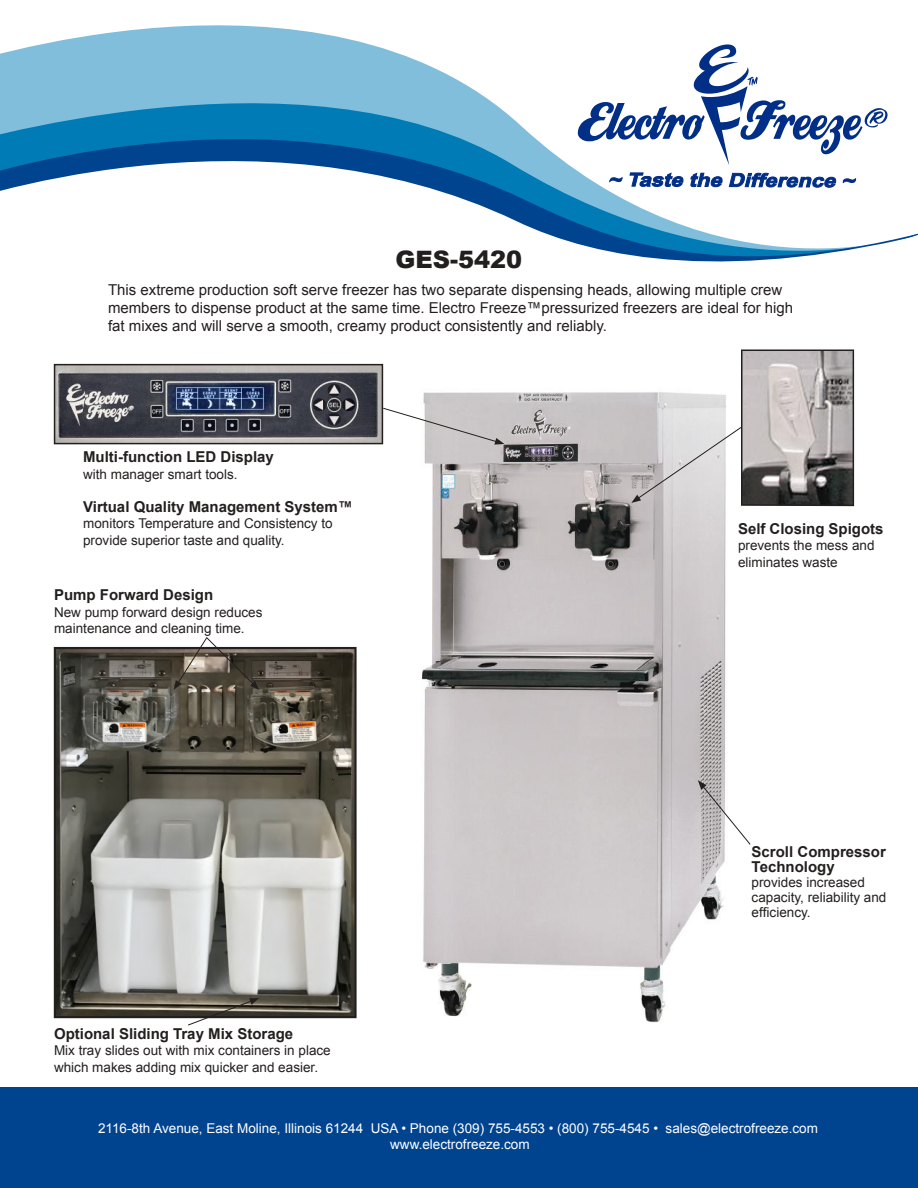
<style>
.page{position:relative;width:918px;height:1188px;background:#fff}
.page>*{position:absolute;margin:0;border:0;box-sizing:border-box;transform-origin:0 0}
.t1{font:900 24px "Arial";color:#241f1f}
.t2{font:15px/18px "Arial";color:#241f1f}
.t3{font:700 15px/15px "Arial";color:#241f1f}
.t4{font:13.5px/16.5px "Arial";color:#241f1f}
.t5{font:13.5px/16.2px "Arial";color:#fff;text-align:center}
</style>
<div class="page">
<svg style="left:76px;top:25px;width:267px;height:13px;fill:#80bedb"></svg>
<svg style="left:0;top:38px;width:446px;height:36px;background:#90c6df"></svg>
<div style="left:0;top:74px;width:483px;height:22px;background:#80bedb"></div>
<div style="left:0;top:1088px;width:918px;height:100px;background:#004490"></div>
<svg style="left:0;top:96px;width:918px;height:166px"></svg>
<img style="left:422px;top:392px;width:304px;height:631px">
<svg style="left:578px;top:44px;width:310px;height:121px"></svg>
<svg style="left:609px;top:177px;width:13px;height:5px"></svg>
<svg style="left:630px;top:173px;width:54px;height:14px"></svg>
<svg style="left:691px;top:173px;width:32px;height:14px"></svg>
<svg style="left:729px;top:173px;width:107px;height:14px"></svg>
<svg style="left:843px;top:179px;width:13px;height:4px"></svg>
<img style="left:57px;top:650px;width:297px;height:365px">
<div style="left:54px;top:647px;width:303px;height:371px;border:2px solid #241f1f"></div>
<svg style="left:174px;top:637px;width:85px;height:53px"></svg>
<img style="left:57px;top:367px;width:323px;height:74px">
<div style="left:54px;top:364px;width:329px;height:80px;border:2px solid #241f1f"></div>
<svg style="left:382px;top:407px;width:122px;height:38px"></svg>
<img style="left:744px;top:353px;width:107px;height:150px">
<div style="left:741px;top:350px;width:113px;height:156px;border:2px solid #241f1f"></div>
<svg style="left:631px;top:426px;width:111px;height:77px;background:#d4d2d3"></svg>
<svg style="left:698px;top:780px;width:53px;height:65px"></svg>
<svg style="left:187px;top:998px;width:72px;height:28px"></svg>
<h1 class="t1" style="left:396px;top:242px;width:128px">GES-5420</h1>
<p class="t2" style="left:108px;top:281px;width:687px">This extreme production soft serve freezer has two separate dispensing heads, allowing multiple crew members to dispense product at the same time. Electro Freeze™pressurized freezers are ideal for high fat mixes and will serve a smooth, creamy product consistently and reliably.</p>
<p class="t3" style="left:83px;top:450px;width:192px">Multi-function LED Display</p>
<p class="t4" style="left:83px;top:466px;width:156px">with manager smart tools.</p>
<p class="t3" style="left:83px;top:500px;width:271px">Virtual Quality Management System™</p>
<p class="t4" style="left:83px;top:516px;width:251px">monitors Temperature and Consistency to provide superior taste and quality.</p>
<p class="t3" style="left:54px;top:588px;width:161px">Pump Forward Design</p>
<p class="t4" style="left:54px;top:604px;width:210px">New pump forward design reduces maintenance and cleaning time.</p>
<p class="t3" style="left:54px;top:1026px;width:241px">Optional Sliding Tray Mix Storage</p>
<p class="t4" style="left:54px;top:1042px;width:278px">Mix tray slides out with mix containers in place which makes adding mix quicker and easier.</p>
<p class="t3" style="left:738px;top:522px;width:147px">Self Closing Spigots</p>
<p class="t4" style="left:738px;top:538px;width:138px">prevents the mess and eliminates waste</p>
<p class="t3" style="left:752px;top:844px;width:136px">Scroll Compressor<br>Technology</p>
<p class="t4" style="left:752px;top:875px;width:136px;line-height:15px">provides increased capacity, reliability and efficiency.</p>
<p class="t5" style="left:98px;top:1120px;width:722px">2116-8th Avenue, East Moline, Illinois 61244 USA • Phone (309) 755-4553 • (800) 755-4545 • sales@electrofreeze.com www.electrofreeze.com</p>
</div>
